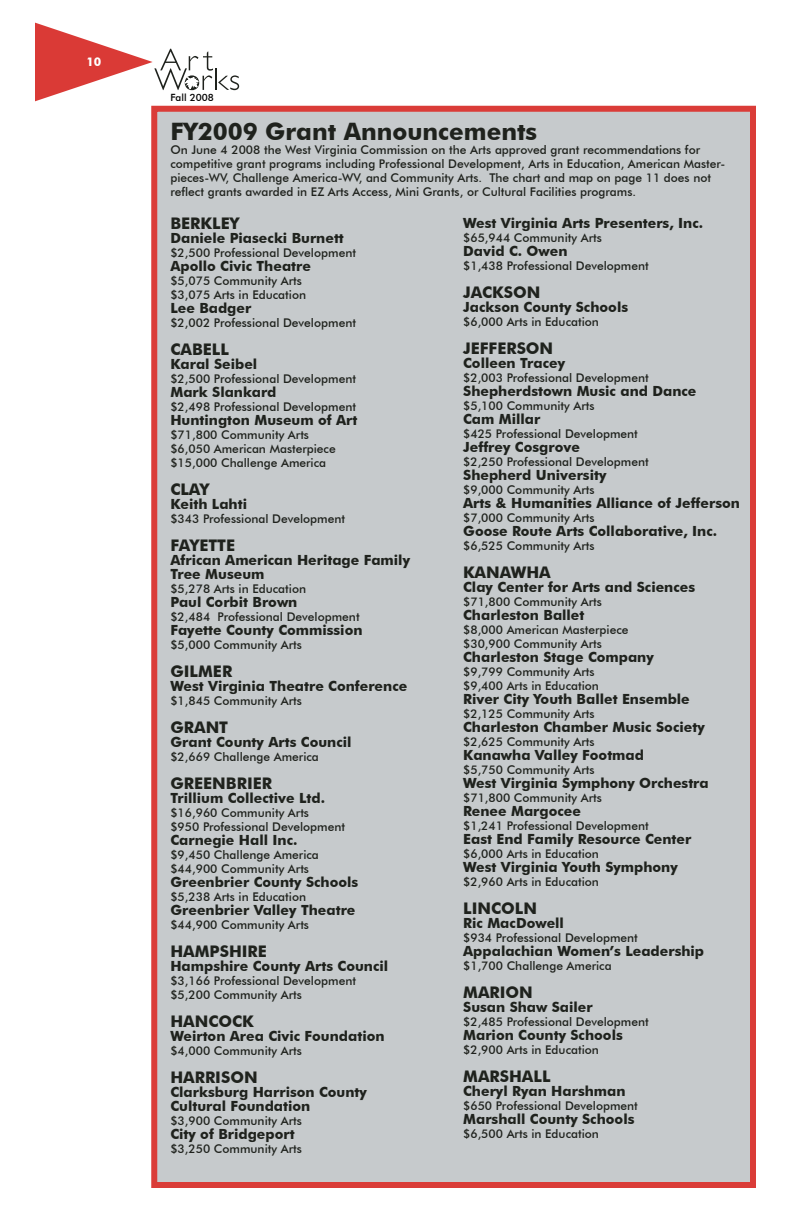
<style>
.page{position:relative;width:792px;height:1224px;background:#fff}
.page>*{position:absolute;margin:0;border:0;box-sizing:border-box;transform-origin:0 0}
.t1{font:700 24px "Futura BT";color:#1f221d}
.t2{font:700 16px "Futura BT";color:#1f221d}
.t3{font:700 14px/14px "Futura BT";color:#1f221d}
.t4{font:500 12px/14px "Futura BT";color:#1f221d}
.t5{font:700 12px "Futura BT";color:#fff}
.t6{font:500 10px "Futura BT";color:#000}
</style>
<div class="page">
<svg style="left:35px;top:22px;width:204px;height:80px"></svg>
<div style="left:154px;top:109px;width:599px;height:1076px;background:#c6cacc"></div>
<div style="left:151px;top:106px;width:605px;height:1082px;border:6px solid #da3c38"></div>
<p class="t5" style="left:86px;top:55px;width:16px">10</p>
<p class="t6" style="left:170px;top:91px;width:45px">Fall 2008</p>
<h1 class="t1" style="left:170px;top:117px;width:368px">FY2009 Grant Announcements</h1>
<p class="t4" style="left:170px;top:143px;width:556px">On June 4 2008 the West Virginia Commission on the Arts approved grant recommendations for competitive grant programs including Professional Development, Arts in Education, American Master&shy;pieces-WV, Challenge America-WV, and Community Arts. The chart and map on page 11 does not reflect grants awarded in EZ Arts Access, Mini Grants, or Cultural Facilities programs.</p>
<h2 class="t2" style="left:170px;top:214px;width:70px">BERKLEY</h2>
<p class="t3" style="left:170px;top:231px;width:175px">Daniele Piasecki Burnett</p>
<p class="t4" style="left:170px;top:246px;width:187px">$2,500 Professional Development</p>
<p class="t3" style="left:170px;top:259px;width:142px">Apollo Civic Theatre</p>
<p class="t4" style="left:170px;top:274px;width:137px">$5,075 Community Arts $3,075 Arts in Education</p>
<p class="t3" style="left:170px;top:301px;width:82px">Lee Badger</p>
<p class="t4" style="left:170px;top:316px;width:187px">$2,002 Professional Development</p>
<h2 class="t2" style="left:170px;top:340px;width:60px">CABELL</h2>
<p class="t3" style="left:170px;top:357px;width:88px">Karal Seibel</p>
<p class="t4" style="left:170px;top:372px;width:187px">$2,500 Professional Development</p>
<p class="t3" style="left:170px;top:385px;width:108px">Mark Slankard</p>
<p class="t4" style="left:170px;top:400px;width:187px">$2,498 Professional Development</p>
<p class="t3" style="left:170px;top:413px;width:189px">Huntington Museum of Art</p>
<p class="t4" style="left:170px;top:428px;width:167px">$71,800 Community Arts $6,050 American Masterpiece $15,000 Challenge America</p>
<h2 class="t2" style="left:170px;top:480px;width:41px">CLAY</h2>
<p class="t3" style="left:170px;top:497px;width:78px">Keith Lahti</p>
<p class="t4" style="left:170px;top:512px;width:176px">$343 Professional Development</p>
<h2 class="t2" style="left:170px;top:536px;width:66px">FAYETTE</h2>
<p class="t3" style="left:170px;top:553px;width:241px">African American Heritage Family<br>Tree Museum</p>
<p class="t4" style="left:170px;top:582px;width:137px">$5,278 Arts in Education</p>
<p class="t3" style="left:170px;top:595px;width:129px">Paul Corbit Brown</p>
<p class="t4" style="left:170px;top:610px;width:191px">$2,484 Professional Development</p>
<p class="t3" style="left:170px;top:623px;width:194px">Fayette County Commission</p>
<p class="t4" style="left:170px;top:638px;width:133px">$5,000 Community Arts</p>
<h2 class="t2" style="left:170px;top:662px;width:63px">GILMER</h2>
<p class="t3" style="left:170px;top:679px;width:238px">West Virginia Theatre Conference</p>
<p class="t4" style="left:170px;top:694px;width:133px">$1,845 Community Arts</p>
<h2 class="t2" style="left:170px;top:718px;width:59px">GRANT</h2>
<p class="t3" style="left:170px;top:735px;width:183px">Grant County Arts Council</p>
<p class="t4" style="left:170px;top:750px;width:150px">$2,669 Challenge America</p>
<h2 class="t2" style="left:170px;top:774px;width:103px">GREENBRIER</h2>
<p class="t3" style="left:170px;top:791px;width:156px">Trillium Collective Ltd.</p>
<p class="t4" style="left:170px;top:806px;width:176px">$16,960 Community Arts<br>$950 Professional Development</p>
<p class="t3" style="left:170px;top:833px;width:129px">Carnegie Hall Inc.</p>
<p class="t4" style="left:170px;top:848px;width:150px">$9,450 Challenge America $44,900 Community Arts</p>
<p class="t3" style="left:170px;top:875px;width:189px">Greenbrier County Schools</p>
<p class="t4" style="left:170px;top:890px;width:137px">$5,238 Arts in Education</p>
<p class="t3" style="left:170px;top:903px;width:187px">Greenbrier Valley Theatre</p>
<p class="t4" style="left:170px;top:918px;width:140px">$44,900 Community Arts</p>
<h2 class="t2" style="left:170px;top:942px;width:98px">HAMPSHIRE</h2>
<p class="t3" style="left:170px;top:959px;width:219px">Hampshire County Arts Council</p>
<p class="t4" style="left:170px;top:974px;width:187px">$3,166 Professional Development $5,200 Community Arts</p>
<h2 class="t2" style="left:170px;top:1012px;width:85px">HANCOCK</h2>
<p class="t3" style="left:170px;top:1029px;width:216px">Weirton Area Civic Foundation</p>
<p class="t4" style="left:170px;top:1044px;width:133px">$4,000 Community Arts</p>
<h2 class="t2" style="left:170px;top:1068px;width:89px">HARRISON</h2>
<p class="t3" style="left:170px;top:1085px;width:198px">Clarksburg Harrison County<br>Cultural Foundation</p>
<p class="t4" style="left:170px;top:1114px;width:133px">$3,900 Community Arts</p>
<p class="t3" style="left:170px;top:1127px;width:126px">City of Bridgeport</p>
<p class="t4" style="left:170px;top:1142px;width:133px">$3,250 Community Arts</p>
<p class="t3" style="left:463px;top:216px;width:241px">West Virginia Arts Presenters, Inc.</p>
<p class="t4" style="left:463px;top:231px;width:140px">$65,944 Community Arts</p>
<p class="t3" style="left:463px;top:244px;width:106px">David C. Owen</p>
<p class="t4" style="left:463px;top:259px;width:187px">$1,438 Professional Development</p>
<h2 class="t2" style="left:463px;top:283px;width:79px">JACKSON</h2>
<p class="t3" style="left:463px;top:300px;width:166px">Jackson County Schools</p>
<p class="t4" style="left:463px;top:315px;width:137px">$6,000 Arts in Education</p>
<h2 class="t2" style="left:463px;top:339px;width:92px">JEFFERSON</h2>
<p class="t3" style="left:463px;top:356px;width:103px">Colleen Tracey</p>
<p class="t4" style="left:463px;top:371px;width:187px">$2,003 Professional Development</p>
<p class="t3" style="left:463px;top:384px;width:235px">Shepherdstown Music and Dance</p>
<p class="t4" style="left:463px;top:399px;width:133px">$5,100 Community Arts</p>
<p class="t3" style="left:463px;top:412px;width:79px">Cam Millar</p>
<p class="t4" style="left:463px;top:427px;width:176px">$425 Professional Development</p>
<p class="t3" style="left:463px;top:440px;width:118px">Jeffrey Cosgrove</p>
<p class="t4" style="left:463px;top:455px;width:187px">$2,250 Professional Development</p>
<p class="t3" style="left:463px;top:468px;width:145px">Shepherd University</p>
<p class="t4" style="left:463px;top:483px;width:133px">$9,000 Community Arts</p>
<p class="t3" style="left:463px;top:496px;width:278px">Arts &amp; Humanities Alliance of Jefferson</p>
<p class="t4" style="left:463px;top:511px;width:133px">$7,000 Community Arts</p>
<p class="t3" style="left:463px;top:524px;width:256px">Goose Route Arts Collaborative, Inc.</p>
<p class="t4" style="left:463px;top:539px;width:133px">$6,525 Community Arts</p>
<h2 class="t2" style="left:463px;top:563px;width:89px">KANAWHA</h2>
<p class="t3" style="left:463px;top:580px;width:234px">Clay Center for Arts and Sciences</p>
<p class="t4" style="left:463px;top:595px;width:140px">$71,800 Community Arts</p>
<p class="t3" style="left:463px;top:608px;width:123px">Charleston Ballet</p>
<p class="t4" style="left:463px;top:623px;width:167px">$8,000 American Masterpiece $30,900 Community Arts</p>
<p class="t3" style="left:463px;top:650px;width:192px">Charleston Stage Company</p>
<p class="t4" style="left:463px;top:665px;width:137px">$9,799 Community Arts $9,400 Arts in Education</p>
<p class="t3" style="left:463px;top:692px;width:228px">River City Youth Ballet Ensemble</p>
<p class="t4" style="left:463px;top:707px;width:133px">$2,125 Community Arts</p>
<p class="t3" style="left:463px;top:720px;width:243px">Charleston Chamber Music Society</p>
<p class="t4" style="left:463px;top:735px;width:133px">$2,625 Community Arts</p>
<p class="t3" style="left:463px;top:748px;width:182px">Kanawha Valley Footmad</p>
<p class="t4" style="left:463px;top:763px;width:133px">$5,750 Community Arts</p>
<p class="t3" style="left:463px;top:776px;width:247px">West Virginia Symphony Orchestra</p>
<p class="t4" style="left:463px;top:791px;width:140px">$71,800 Community Arts</p>
<p class="t3" style="left:463px;top:804px;width:119px">Renee Margocee</p>
<p class="t4" style="left:463px;top:819px;width:187px">$1,241 Professional Development</p>
<p class="t3" style="left:463px;top:832px;width:230px">East End Family Resource Center</p>
<p class="t4" style="left:463px;top:847px;width:137px">$6,000 Arts in Education</p>
<p class="t3" style="left:463px;top:860px;width:216px">West Virginia Youth Symphony</p>
<p class="t4" style="left:463px;top:875px;width:137px">$2,960 Arts in Education</p>
<h2 class="t2" style="left:463px;top:899px;width:75px">LINCOLN</h2>
<p class="t3" style="left:463px;top:916px;width:102px">Ric MacDowell</p>
<p class="t4" style="left:463px;top:931px;width:176px">$934 Professional Development</p>
<p class="t3" style="left:463px;top:944px;width:243px">Appalachian Women’s Leadership</p>
<p class="t4" style="left:463px;top:959px;width:150px">$1,700 Challenge America</p>
<h2 class="t2" style="left:463px;top:983px;width:71px">MARION</h2>
<p class="t3" style="left:463px;top:1000px;width:131px">Susan Shaw Sailer</p>
<p class="t4" style="left:463px;top:1015px;width:187px">$2,485 Professional Development</p>
<p class="t3" style="left:463px;top:1028px;width:161px">Marion County Schools</p>
<p class="t4" style="left:463px;top:1043px;width:137px">$2,900 Arts in Education</p>
<h2 class="t2" style="left:463px;top:1067px;width:89px">MARSHALL</h2>
<p class="t3" style="left:463px;top:1084px;width:164px">Cheryl Ryan Harshman</p>
<p class="t4" style="left:463px;top:1099px;width:176px">$650 Professional Development</p>
<p class="t3" style="left:463px;top:1112px;width:173px">Marshall County Schools</p>
<p class="t4" style="left:463px;top:1127px;width:137px">$6,500 Arts in Education</p>
</div>
